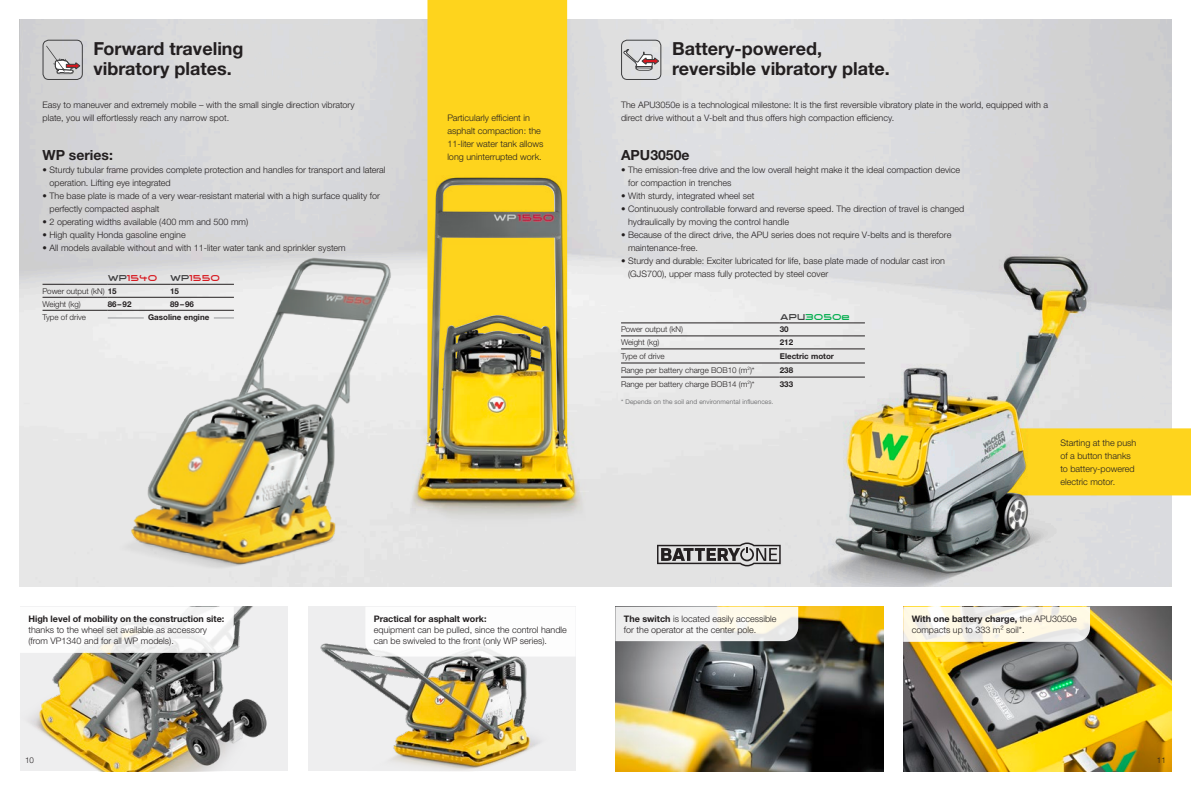
<style>
.page{position:relative;width:1191px;height:791px;background:#fff}
.page>*{position:absolute;margin:0;border:0;box-sizing:border-box;transform-origin:0 0}
.t1{font:700 18px/20px "Helvetica Neue LTW1 G";color:#231f20}
.t2{font:700 14px "Helvetica Neue LTW1 G";color:#231f20}
.t3{font:300 9px/13px "Helvetica Neue LTW1 G";color:#231f20}
.t4{font:700 9px "Helvetica Neue LTW1 G";color:#231f20}
.t5{font:9px "Wacker Neuson";color:#d7171f}
.t6{font:9px "Wacker Neuson";color:#00ad4c}
.t7{font:300 8px "Helvetica Neue LTW1 G";color:#231f20}
.t8{font:700 8px "Helvetica Neue LTW1 G";color:#231f20}
.t9{font:300 6.5px "Helvetica Neue LTW1 G";letter-spacing:.025em;color:#57585a}
.s1{color:#3e3e3f}
.s2{font-weight:700}
</style>
<div class="page">
<img style="left:20px;top:20px;width:1151px;height:567px">
<svg style="left:46px;top:35px;width:34px;height:50px;background:#c6c3c5"></svg>
<div style="left:43px;top:40px;width:40px;height:40px;border:1px solid #3e3e3f;border-radius:6px"></div>
<div style="left:427px;top:0;width:140px;height:153px;background:#fed41d"></div>
<div style="left:1145px;top:428px;width:46px;height:67px;background:#fed41d"></div>
<img style="left:73px;top:255px;width:355px;height:332px">
<img style="left:20px;top:607px;width:268px;height:164px">
<div style="left:308px;top:607px;width:267px;height:164px;background:#eeeeef"></div>
<img style="left:320px;top:643px;width:220px;height:127px">
<img style="left:389px;top:153px;width:221px;height:383px">
<img style="left:417px;top:178px;width:157px;height:321px">
<svg style="left:623px;top:49px;width:36px;height:22px"></svg>
<div style="left:621px;top:40px;width:40px;height:40px;border:1px solid #3e3e3f;border-radius:6px"></div>
<img style="left:774px;top:226px;width:371px;height:361px">
<img style="left:834px;top:257px;width:208px;height:316px">
<img style="left:615px;top:607px;width:268px;height:164px">
<img style="left:903px;top:607px;width:268px;height:164px">
<svg style="left:657px;top:542px;width:123px;height:24px;background:#959494"></svg>
<hr style="left:43px;top:284px;width:65px;height:1px;background:#231f20">
<hr style="left:108px;top:284px;width:62px;height:1px;background:#231f20">
<hr style="left:170px;top:284px;width:64px;height:1px;background:#231f20">
<hr style="left:43px;top:297px;width:65px;height:1px;background:#231f20">
<hr style="left:108px;top:297px;width:62px;height:1px;background:#231f20">
<hr style="left:170px;top:297px;width:64px;height:1px;background:#231f20">
<hr style="left:43px;top:310px;width:65px;height:1px;background:#231f20">
<hr style="left:108px;top:310px;width:62px;height:1px;background:#231f20">
<hr style="left:170px;top:310px;width:64px;height:1px;background:#231f20">
<hr style="left:108px;top:318px;width:36px;height:1px;background:#939598">
<svg style="left:214px;top:318px;width:20px;height:1px"></svg>
<hr style="left:621px;top:363px;width:159px;height:1px;background:#231f20">
<hr style="left:780px;top:363px;width:85px;height:1px;background:#231f20">
<hr style="left:621px;top:377px;width:159px;height:1px;background:#231f20">
<hr style="left:780px;top:377px;width:85px;height:1px;background:#231f20">
<hr style="left:621px;top:323px;width:159px;height:1px;background:#231f20">
<hr style="left:780px;top:323px;width:85px;height:1px;background:#231f20">
<hr style="left:621px;top:336px;width:159px;height:1px;background:#231f20">
<hr style="left:780px;top:336px;width:85px;height:1px;background:#231f20">
<hr style="left:621px;top:349px;width:159px;height:1px;background:#231f20">
<hr style="left:780px;top:349px;width:85px;height:1px;background:#231f20">
<svg style="left:20px;top:607px;width:214px;height:46px"></svg>
<div style="left:365px;top:607px;width:210px;height:49px;background:#fdfdfd"></div>
<svg style="left:903px;top:607px;width:187px;height:35px"></svg>
<svg style="left:615px;top:607px;width:183px;height:34px"></svg>
<h1 class="t1" style="left:94px;top:39px;width:152px">Forward traveling vibratory plates.</h1>
<p class="t3" style="left:43px;top:98px;width:314px">Easy to maneuver and extremely mobile – with the small single direction vibratory plate, you will effortlessly reach any narrow spot.</p>
<h2 class="t2" style="left:43px;top:146px;width:72px">WP series:</h2>
<p class="t3" style="left:50px;top:163px;width:337px;text-indent:-7px">• Sturdy tubular frame provides complete protection and handles for transport and lateral operation. Lifting eye integrated</p>
<p class="t3" style="left:50px;top:189px;width:332px;text-indent:-7px">• The base plate is made of a very wear-resistant material with a high surface quality for perfectly compacted asphalt</p>
<p class="t3" style="left:43px;top:215px;width:207px">• 2 operating widths available (400 mm and 500 mm)</p>
<p class="t3" style="left:43px;top:228px;width:145px">• High quality Honda gasoline engine</p>
<p class="t3" style="left:43px;top:241px;width:305px">• All models available without and with 11-liter water tank and sprinkler system</p>
<p class="t5" style="left:108px;top:274px;width:51px"><span class="s1">WP</span>1540</p>
<p class="t5" style="left:170px;top:274px;width:51px"><span class="s1">WP</span>1550</p>
<p class="t7" style="left:43px;top:286px;width:76px">Power output (kN) <span class="s2">15</span></p>
<p class="t8" style="left:170px;top:286px;width:10px">15</p>
<p class="t7" style="left:43px;top:299px;width:40px">Weight (kg)</p>
<p class="t8" style="left:108px;top:299px;width:25px">86–92</p>
<p class="t8" style="left:170px;top:299px;width:25px">89–96</p>
<p class="t7" style="left:43px;top:313px;width:45px">Type of drive</p>
<p class="t8" style="left:148px;top:312px;width:63px">Gasoline engine</p>
<p class="t3" style="left:447px;top:111px;width:98px">Particularly efficient in asphalt compaction: the<br>11-liter water tank allows long uninterrupted work.</p>
<h1 class="t1" style="left:672px;top:39px;width:219px">Battery-powered, reversible vibratory plate.</h1>
<p class="t3" style="left:621px;top:98px;width:429px">The APU3050e is a technological milestone: It is the first reversible vibratory plate in the world, equipped with a direct drive without a V-belt and thus offers high compaction efficiency.</p>
<h2 class="t2" style="left:621px;top:146px;width:70px">APU3050e</h2>
<p class="t3" style="left:628px;top:163px;width:334px;text-indent:-7px">• The emission-free drive and the low overall height make it the ideal compaction device for compaction in trenches</p>
<p class="t3" style="left:621px;top:189px;width:135px">• With sturdy, integrated wheel set</p>
<p class="t3" style="left:628px;top:202px;width:338px;text-indent:-7px">• Continuously controllable forward and reverse speed. The direction of travel is changed hydraulically by moving the control handle</p>
<p class="t3" style="left:628px;top:228px;width:325px;text-indent:-7px">• Because of the direct drive, the APU series does not require V-belts and is therefore maintenance-free.</p>
<p class="t3" style="left:628px;top:254px;width:318px;text-indent:-7px">• Sturdy and durable: Exciter lubricated for life, base plate made of nodular cast iron (GJS700), upper mass fully protected by steel cover</p>
<p class="t6" style="left:780px;top:313px;width:71px"><span class="s1">APU</span>3050e</p>
<p class="t7" style="left:621px;top:324px;width:64px">Power output (kN)</p>
<p class="t8" style="left:780px;top:324px;width:10px">30</p>
<p class="t7" style="left:621px;top:337px;width:40px">Weight (kg)</p>
<p class="t8" style="left:780px;top:337px;width:15px">212</p>
<p class="t7" style="left:621px;top:351px;width:45px">Type of drive</p>
<p class="t8" style="left:780px;top:351px;width:56px">Electric motor</p>
<p class="t7" style="left:621px;top:365px;width:135px">Range per battery charge BOB10 (m<sup>2</sup>)*</p>
<p class="t8" style="left:780px;top:365px;width:15px">238</p>
<p class="t7" style="left:621px;top:379px;width:135px">Range per battery charge BOB14 (m<sup>2</sup>)*</p>
<p class="t8" style="left:780px;top:379px;width:15px">333</p>
<p class="t9" style="left:621px;top:398px;width:154px">* Depends on the soil and environmental influences.</p>
<p class="t3" style="left:1060px;top:436px;width:77px">Starting at the push of a button thanks to battery-powered electric motor.</p>
<p class="t4" style="left:28px;top:613px;width:197px">High level of mobility on the construction site:</p>
<p class="t3" style="left:28px;top:624px;width:180px;line-height:11px">thanks to the wheel set available as accessory (from VP1340 and for all WP models).</p>
<p class="t4" style="left:374px;top:613px;width:114px">Practical for asphalt work:</p>
<p class="t3" style="left:374px;top:624px;width:194px;line-height:11px">equipment can be pulled, since the control handle can be swiveled to the front (only WP series).</p>
<p class="t3" style="left:624px;top:613px;width:154px;line-height:11px"><span class="s2">The switch</span> is located easily accessible for the operator at the center pole.</p>
<p class="t3" style="left:911px;top:613px;width:166px;line-height:11px"><span class="s2">With one battery charge,</span> the APU3050e compacts up to 333 m² soil*.</p>
<p class="t7" style="left:25px;top:755px;width:10px">10</p>
<p class="t7" style="left:1157px;top:755px;width:10px">11</p>
</div>
